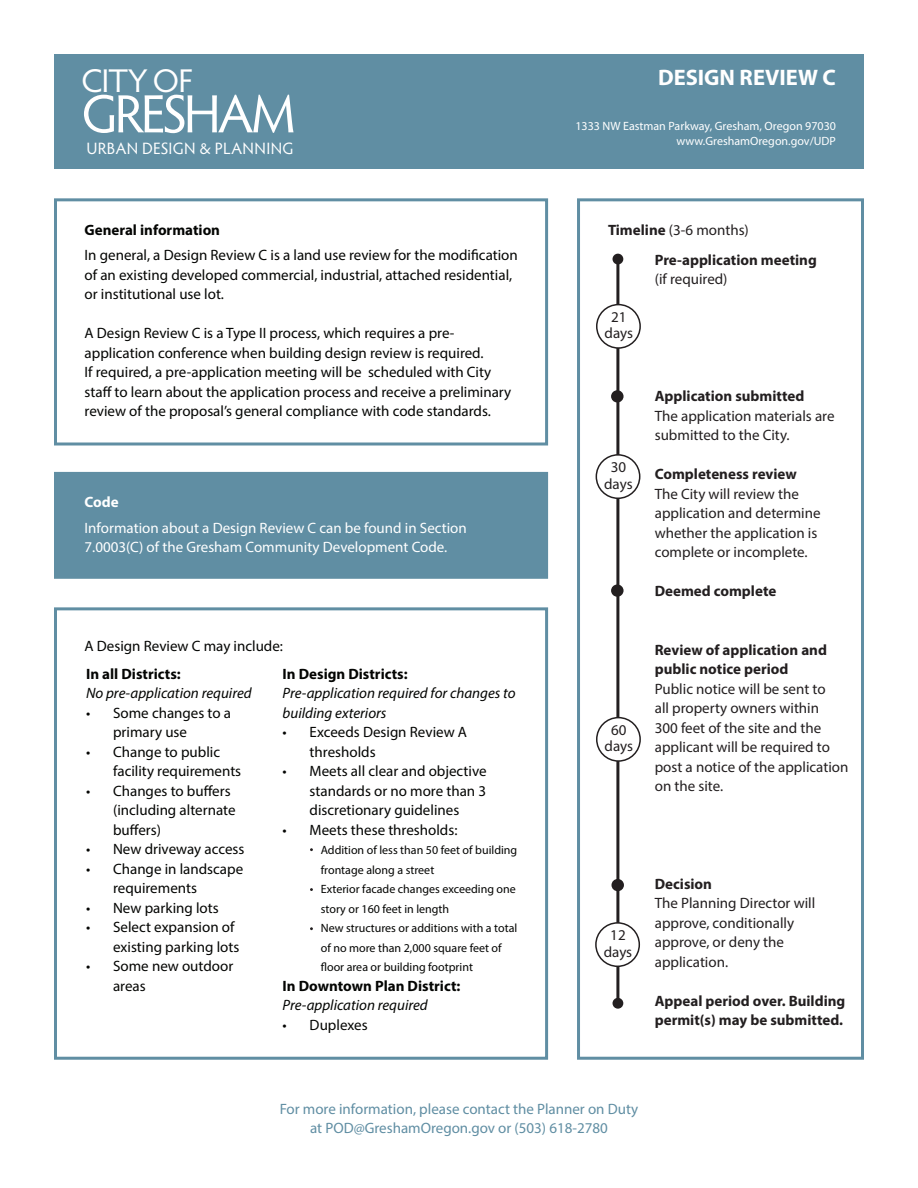
<style>
.page{position:relative;width:918px;height:1188px;background:#fff}
.page>*{position:absolute;margin:0;border:0;box-sizing:border-box;transform-origin:0 0}
.t1{font:54px "Hypatia Sans Pro";letter-spacing:-.06em;color:#fff}
.t2{font:33px "Hypatia Sans Pro";letter-spacing:-.025em;color:#fff}
.t3{font:700 22.5px "Myriad Pro";color:#fff}
.t4{font:16.5px "Hypatia Sans Pro";letter-spacing:.02em;color:#fff}
.t5{font:15px/19.5px "Myriad Pro";color:#040503}
.t6{font:15px/19.5px "Myriad Pro";color:#231f20}
.t7{font:700 15px/19.5px "Myriad Pro";color:#231f20}
.t8{font:italic 15px/19.5px "Myriad Pro";color:#040503}
.t9{font:15px/19.5px "Myriad Pro";color:#fff}
.t10{font:15px "Myriad Pro";color:#608ea3}
.t11{font:700 15px "Myriad Pro";color:#040503}
.t12{font:700 15px "Myriad Pro";color:#fff}
.t13{font:12px "Myriad Pro";color:#040503}
.t14{font:12px "Myriad Pro";color:#fff}
.s1{font-weight:700}
</style>
<div class="page">
<div style="left:54px;top:54px;width:810px;height:114px;background:#608ea3"></div>
<div style="left:54px;top:472px;width:494px;height:107px;background:#608ea3;border:2px solid #608ea3"></div>
<div style="left:54px;top:607px;width:494px;height:453px;border:3px solid #608ea3"></div>
<div style="left:54px;top:198px;width:494px;height:248px;border:3px solid #608ea3"></div>
<div style="left:577px;top:198px;width:287px;height:862px;border:3px solid #608ea3"></div>
<hr style="left:616px;top:259px;width:3px;height:744px;background:#231f20">
<div style="left:613px;top:998px;width:10px;height:11px;background:#231f20;border-radius:50%"></div>
<div style="left:613px;top:254px;width:10px;height:10px;background:#231f20;border-radius:50%"></div>
<div style="left:611px;top:584px;width:13px;height:13px;background:#231f20;border-radius:50%"></div>
<div style="left:611px;top:879px;width:13px;height:12px;background:#231f20;border-radius:50%"></div>
<div style="left:596px;top:923px;width:43px;height:43px;background:#fff;border-radius:50%"></div>
<div style="left:595px;top:922px;width:45px;height:45px;border:2px solid #231f20;border-radius:50%"></div>
<div style="left:597px;top:718px;width:43px;height:43px;background:#fff;border-radius:50%"></div>
<div style="left:596px;top:717px;width:45px;height:45px;border:2px solid #231f20;border-radius:50%"></div>
<div style="left:596px;top:455px;width:44px;height:43px;background:#fff;border-radius:50%"></div>
<div style="left:596px;top:454px;width:44px;height:45px;border:2px solid #231f20;border-radius:50%"></div>
<div style="left:611px;top:390px;width:13px;height:13px;background:#231f20;border-radius:50%"></div>
<div style="left:597px;top:305px;width:43px;height:43px;background:#fff;border-radius:50%"></div>
<div style="left:596px;top:304px;width:45px;height:45px;border:2px solid #231f20;border-radius:50%"></div>
<p class="t2" style="left:82px;top:58px;width:113px">CITY OF</p>
<p class="t1" style="left:82px;top:78px;width:215px">GRESHAM</p>
<p class="t4" style="left:86px;top:137px;width:209px">URBAN DESIGN &amp; PLANNING</p>
<p class="t11" style="left:85px;top:220px;width:137px">General information</p>
<p class="t5" style="left:85px;top:245px;width:435px">In general, a Design Review C is a land use review for the modification of an existing developed commercial, industrial, attached residential, or institutional use lot.</p>
<p class="t5" style="left:85px;top:323px;width:428px">A Design Review C is a Type II process, which requires a pre&shy;application conference when building design review is required.<br>If required, a pre-application meeting will be scheduled with City staff to learn about the application process and receive a preliminary review of the proposal’s general compliance with code standards.</p>
<p class="t12" style="left:85px;top:492px;width:36px">Code</p>
<p class="t9" style="left:85px;top:518px;width:384px">Information about a Design Review C can be found in Section<br>7.0003(C) of the Gresham Community Development Code.</p>
<p class="t5" style="left:85px;top:636px;width:200px">A Design Review C may include:</p>
<p class="t11" style="left:86px;top:664px;width:96px">In all Districts:</p>
<p class="t8" style="left:86px;top:683px;width:167px">No pre-application required</p>
<p class="t5" style="left:113px;top:703px;width:120px;text-indent:-27px">• Some changes to a primary use</p>
<p class="t5" style="left:113px;top:742px;width:130px;text-indent:-27px">• Change to public facility requirements</p>
<p class="t5" style="left:113px;top:781px;width:124px;text-indent:-27px">• Changes to buffers (including alternate buffers)</p>
<p class="t5" style="left:86px;top:839px;width:160px">• New driveway access</p>
<p class="t5" style="left:113px;top:859px;width:132px;text-indent:-27px">• Change in landscape requirements</p>
<p class="t5" style="left:86px;top:898px;width:134px">• New parking lots</p>
<p class="t5" style="left:113px;top:917px;width:128px;text-indent:-27px">• Select expansion of existing parking lots</p>
<p class="t5" style="left:113px;top:956px;width:122px;text-indent:-27px">• Some new outdoor areas</p>
<p class="t11" style="left:283px;top:664px;width:127px">In Design Districts:</p>
<p class="t8" style="left:283px;top:683px;width:235px">Pre-application required for changes to building exteriors</p>
<p class="t5" style="left:310px;top:722px;width:159px;text-indent:-27px">• Exceeds Design Review A thresholds</p>
<p class="t5" style="left:310px;top:761px;width:178px;text-align:justify;text-indent:-27px">• Meets all clear and objective standards or no more than 3 discretionary guidelines</p>
<p class="t5" style="left:283px;top:820px;width:176px">• Meets these thresholds:</p>
<p class="t13" style="left:321px;top:843px;width:198px">Addition of less than 50 feet of building</p>
<p class="t13" style="left:321px;top:862px;width:115px">frontage along a street</p>
<p class="t13" style="left:321px;top:882px;width:197px">Exterior facade changes exceeding one</p>
<p class="t13" style="left:321px;top:901px;width:130px">story or 160 feet in length</p>
<p class="t13" style="left:321px;top:921px;width:198px">New structures or additions with a total</p>
<p class="t13" style="left:321px;top:940px;width:182px">of no more than 2,000 square feet of</p>
<p class="t13" style="left:321px;top:960px;width:154px">floor area or building footprint</p>
<p class="t11" style="left:283px;top:976px;width:179px">In Downtown Plan District:</p>
<p class="t8" style="left:283px;top:995px;width:147px">Pre-application required</p>
<p class="t5" style="left:283px;top:1015px;width:87px">• Duplexes</p>
<p class="t3" style="left:658px;top:62px;width:179px">DESIGN REVIEW C</p>
<p class="t14" style="left:575px;top:118px;width:262px">1333 NW Eastman Parkway, Gresham, Oregon 97030</p>
<p class="t14" style="left:677px;top:133px;width:161px">www.GreshamOregon.gov/UDP</p>
<p class="t6" style="left:608px;top:219px;width:142px"><span class="s1">Timeline</span> (3-6 months)</p>
<p class="t6" style="left:611px;top:307px;width:17px">21</p>
<p class="t6" style="left:605px;top:323px;width:30px">days</p>
<p class="t6" style="left:611px;top:457px;width:17px">30</p>
<p class="t6" style="left:604px;top:474px;width:30px">days</p>
<p class="t6" style="left:611px;top:720px;width:17px">60</p>
<p class="t6" style="left:605px;top:736px;width:30px">days</p>
<p class="t7" style="left:655px;top:250px;width:164px">Pre-application meeting</p>
<p class="t6" style="left:655px;top:269px;width:74px">(if required)</p>
<p class="t7" style="left:655px;top:386px;width:151px">Application submitted</p>
<p class="t6" style="left:655px;top:406px;width:181px">The application materials are submitted to the City.</p>
<p class="t7" style="left:655px;top:464px;width:144px">Completeness review</p>
<p class="t6" style="left:655px;top:484px;width:167px">The City will review the application and determine whether the application is complete or incomplete.</p>
<p class="t7" style="left:655px;top:581px;width:123px">Deemed complete</p>
<p class="t7" style="left:655px;top:640px;width:174px">Review of application and public notice period</p>
<p class="t6" style="left:655px;top:679px;width:195px">Public notice will be sent to<br>all property owners within<br>300 feet of the site and the applicant will be required to post a notice of the application on the site.</p>
<p class="t6" style="left:610px;top:925px;width:17px">12</p>
<p class="t6" style="left:604px;top:942px;width:30px">days</p>
<p class="t7" style="left:655px;top:874px;width:59px">Decision</p>
<p class="t6" style="left:655px;top:893px;width:162px">The Planning Director will approve, conditionally approve, or deny the application.</p>
<p class="t7" style="left:655px;top:991px;width:192px">Appeal period over. Building permit(s) may be submitted.</p>
<p class="t10" style="left:280px;top:1099px;width:360px">For more information, please contact the Planner on Duty</p>
<p class="t10" style="left:310px;top:1119px;width:299px">at POD@GreshamOregon.gov or (503) 618-2780</p>
</div>
